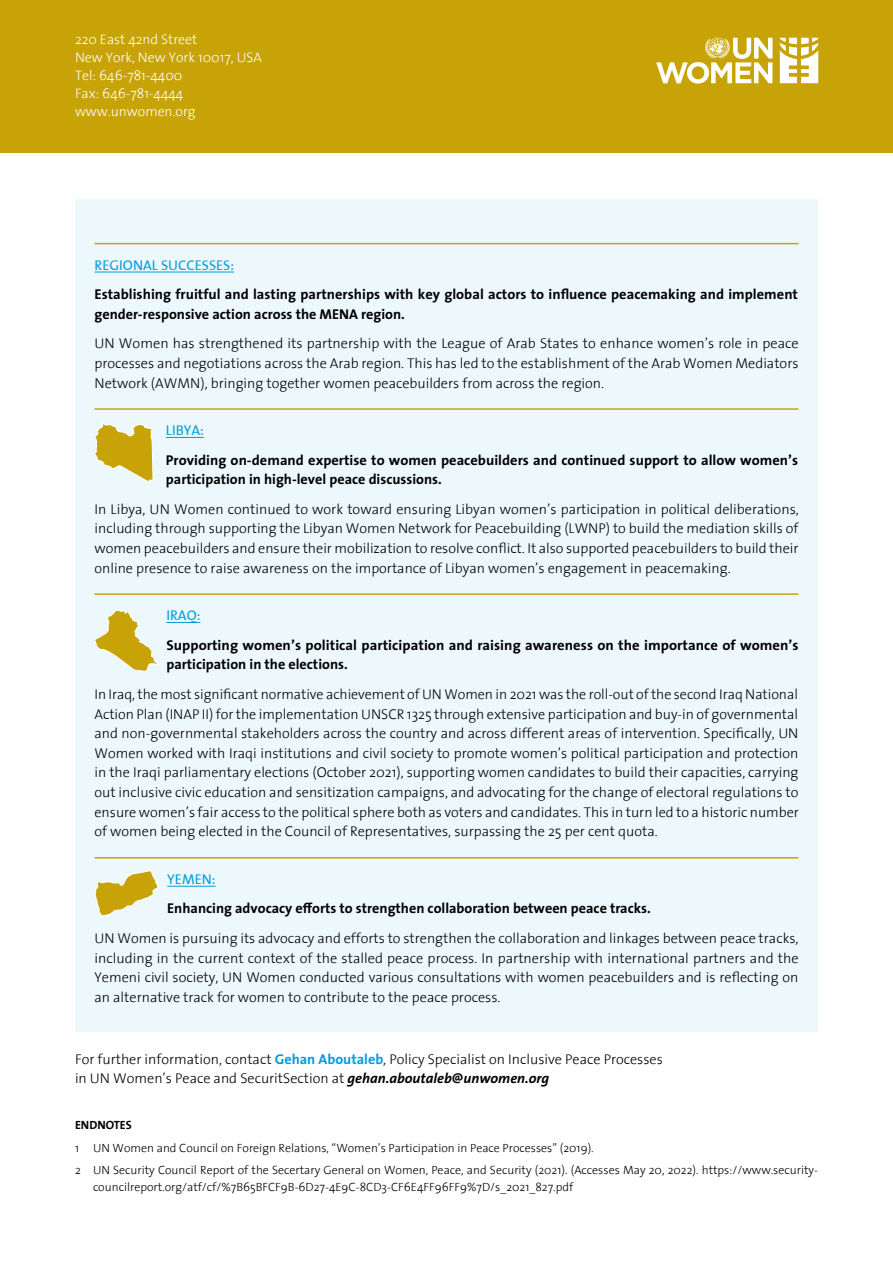
<style>
.page{position:relative;width:893px;height:1263px;background:#fff}
.page>*{position:absolute;margin:0;border:0;box-sizing:border-box;transform-origin:0 0}
.t1{font:300 14.25px/19.6px "The Sans";color:#000;text-align:justify}
.t2{font:700 14.25px/19.6px "The Sans";color:#000}
.t3{font:14.25px "The Sans";color:#009ddc}
.t4{font:300 13.8px/18px "The Sans";color:#fff}
.t5{font:300 12px/22.5px "The Sans";color:#000}
.t6{font:12px "The Sans Bold Caps";color:#000}
.s1{font-weight:700;color:#009ddc}
.s2{font-weight:700;font-style:italic}
</style>
<div class="page">
<div style="left:0;top:0;width:893px;height:153px;background:#c8a307"></div>
<div style="left:75px;top:199px;width:743px;height:833px;background:#edf8fd"></div>
<hr style="left:94px;top:243px;width:704px;height:1px;background:#c8a307">
<hr style="left:94px;top:272px;width:140px;height:1px;background:#009ddc">
<hr style="left:94px;top:408px;width:704px;height:2px;background:#c8a307">
<hr style="left:166px;top:437px;width:38px;height:1px;background:#009ddc">
<hr style="left:94px;top:593px;width:704px;height:2px;background:#c8a307">
<hr style="left:166px;top:622px;width:34px;height:1px;background:#009ddc">
<hr style="left:94px;top:857px;width:704px;height:1px;background:#c8a307">
<hr style="left:167px;top:886px;width:49px;height:1px;background:#009ddc">
<svg style="left:94px;top:870px;width:65px;height:46px"></svg>
<svg style="left:656px;top:37px;width:116px;height:47px"></svg>
<svg style="left:780px;top:38px;width:38px;height:45px"></svg>
<svg style="left:94px;top:610px;width:65px;height:62px"></svg>
<svg style="left:94px;top:423px;width:59px;height:60px"></svg>
<p class="t4" style="left:75px;top:30px;width:188px">220 East 42nd Street<br>New York, New York 10017, USA<br>Tel: 646-781-4400<br>Fax: 646-781-4444 www.unwomen.org</p>
<p class="t3" style="left:94px;top:253px;width:141px">REGIONAL SUCCESSES:</p>
<p class="t2" style="left:94px;top:284px;width:705px">Establishing fruitful and lasting partnerships with key global actors to influence peacemaking and implement gender-responsive action across the MENA region.</p>
<p class="t1" style="left:94px;top:333px;width:706px">UN Women has strengthened its partnership with the League of Arab States to enhance women’s role in peace processes and negotiations across the Arab region. This has led to the establishment of the Arab Women Mediators Network (AWMN), bringing together women peacebuilders from across the region.</p>
<p class="t3" style="left:166px;top:419px;width:40px">LIBYA:</p>
<p class="t2" style="left:166px;top:450px;width:634px">Providing on-demand expertise to women peacebuilders and continued support to allow women’s participation in high-level peace discussions.</p>
<p class="t1" style="left:94px;top:499px;width:706px">In Libya, UN Women continued to work toward ensuring Libyan women’s participation in political deliberations, including through supporting the Libyan Women Network for Peacebuilding (LWNP) to build the mediation skills of women peacebuilders and ensure their mobilization to resolve conflict. It also supported peacebuilders to build their online presence to raise awareness on the importance of Libyan women’s engagement in peacemaking.</p>
<p class="t3" style="left:166px;top:604px;width:36px">IRAQ:</p>
<p class="t2" style="left:166px;top:635px;width:634px">Supporting women’s political participation and raising awareness on the importance of women’s participation in the elections.</p>
<p class="t1" style="left:94px;top:684px;width:706px">In Iraq, the most significant normative achievement of UN Women in 2021 was the roll-out of the second Iraq National Action Plan (INAP II) for the implementation UNSCR 1325 through extensive participation and buy-in of governmental and non-governmental stakeholders across the country and across different areas of intervention. Specifically, UN Women worked with Iraqi institutions and civil society to promote women’s political participation and protection in the Iraqi parliamentary elections (October 2021), supporting women candidates to build their capacities, carrying out inclusive civic education and sensitization campaigns, and advocating for the change of electoral regulations to ensure women’s fair access to the political sphere both as voters and candidates. This in turn led to a historic number of women being elected in the Council of Representatives, surpassing the 25 per cent quota.</p>
<p class="t3" style="left:167px;top:867px;width:50px">YEMEN:</p>
<p class="t2" style="left:167px;top:898px;width:485px">Enhancing advocacy efforts to strengthen collaboration between peace tracks.</p>
<p class="t1" style="left:94px;top:928px;width:706px">UN Women is pursuing its advocacy and efforts to strengthen the collaboration and linkages between peace tracks, including in the current context of the stalled peace process. In partnership with international partners and the Yemeni civil society, UN Women conducted various consultations with women peacebuilders and is reflecting on an alternative track for women to contribute to the peace process.</p>
<p class="t1" style="left:75px;top:1048px;width:589px">For further information, contact <span class="s1">Gehan Aboutaleb</span>, Policy Specialist on Inclusive Peace Processes in UN Women’s Peace and SecuritSection at <span class="s2">gehan.aboutaleb@unwomen.org</span></p>
<p class="t6" style="left:75px;top:1115px;width:58px">ENDNOTES</p>
<p class="t5" style="left:75px;top:1136px;width:744px">1 UN Women and Council on Foreign Relations, “Women’s Participation in Peace Processes” (2019).<br>2 UN Security Council Report of the Secertary General on Women, Peace, and Security (2021). (Accesses May 20, 2022). https://www.security-</p>
<p class="t5" style="left:93px;top:1175px;width:482px">councilreport.org/atf/cf/%7B65BFCF9B-6D27-4E9C-8CD3-CF6E4FF96FF9%7D/s_2021_827.pdf</p>
</div>
